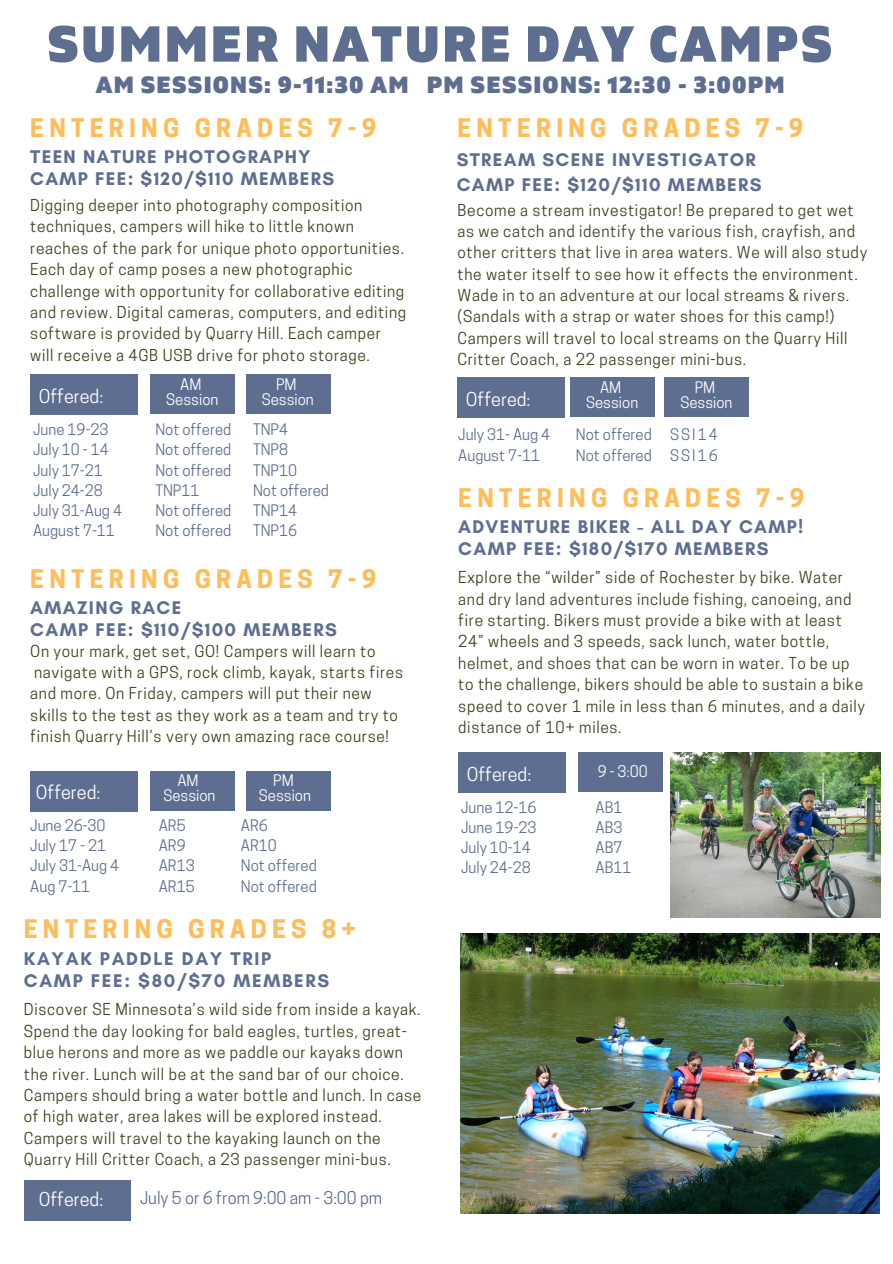
<style>
.page{position:relative;width:893px;height:1264px;background:#fff}
.page>*{position:absolute;margin:0;border:0;box-sizing:border-box;transform-origin:0 0}
.t1{font:900 50.4px "Gilam";letter-spacing:.05em;color:#5e6e90}
.t2{font:700 24px "Cooper Hewitt";letter-spacing:.22em;color:#ffbd59}
.t3{font:900 23.4px "Gilam";letter-spacing:.05em;color:#5e6e90}
.t4{font:700 18.75px/22.5px "Glacial Indifference";letter-spacing:.07em;color:#5e6e90}
.t5{font:700 18.75px/22.5px "Glacial Indifference";letter-spacing:.09em;color:#5e6e90}
.t6{font:18px "Cooper Hewitt";color:#fff}
.t7{font:16.5px "Cooper Hewitt";color:#5e6e90}
.t8{font:15.45px/21.3px "Cooper Hewitt";letter-spacing:.045em;color:#3f411e}
.t9{font:15px/20.2px "Cooper Hewitt";color:#5e6e90}
.t10{font:15px/14.5px "Cooper Hewitt";color:#fff;text-align:center}
.t11{font:15px/20.2px "Cooper Hewitt";letter-spacing:.13em;color:#5e6e90}
</style>
<div class="page">
<div style="left:30px;top:771px;width:107px;height:40px;background:#5e6e90"></div>
<div style="left:150px;top:771px;width:84px;height:39px;background:#5e6e90"></div>
<div style="left:246px;top:771px;width:85px;height:39px;background:#5e6e90"></div>
<div style="left:569px;top:377px;width:85px;height:40px;background:#5e6e90"></div>
<div style="left:664px;top:377px;width:84px;height:40px;background:#5e6e90"></div>
<div style="left:457px;top:377px;width:107px;height:40px;background:#5e6e90"></div>
<img style="left:670px;top:752px;width:210px;height:166px">
<div style="left:30px;top:374px;width:107px;height:40px;background:#5e6e90"></div>
<div style="left:150px;top:374px;width:84px;height:40px;background:#5e6e90"></div>
<div style="left:246px;top:374px;width:85px;height:40px;background:#5e6e90"></div>
<div style="left:458px;top:752px;width:107px;height:40px;background:#5e6e90"></div>
<div style="left:578px;top:752px;width:84px;height:39px;background:#5e6e90"></div>
<div style="left:24px;top:1179px;width:106px;height:41px;background:#5e6e90"></div>
<img style="left:461px;top:933px;width:418px;height:280px">
<h1 class="t1" style="left:47px;top:14px;width:786px">SUMMER NATURE DAY CAMPS</h1>
<h3 class="t3" style="left:96px;top:71px;width:690px">AM SESSIONS: 9-11:30 AM PM SESSIONS: 12:30 - 3:00PM</h3>
<h2 class="t2" style="left:30px;top:119px;width:347px">ENTERING GRADES 7-9</h2>
<p class="t4" style="left:30px;top:145px;width:305px">TEEN NATURE PHOTOGRAPHY<br>CAMP FEE: $120/$110 MEMBERS</p>
<p class="t8" style="left:30px;top:197px;width:377px">Digging deeper into photography composition techniques, campers will hike to little known reaches of the park for unique photo opportunities.<br>Each day of camp poses a new photographic challenge with opportunity for collaborative editing and review. Digital cameras, computers, and editing software is provided by Quarry Hill. Each camper will receive a 4GB USB drive for photo storage.</p>
<p class="t6" style="left:39px;top:390px;width:66px">Offered:</p>
<p class="t10" style="left:166px;top:379px;width:54px">AM<br>Session</p>
<p class="t9" style="left:155px;top:421px;width:77px">Not offered<br>Not offered<br>Not offered<br>TNP11<br>Not offered<br>Not offered</p>
<p class="t10" style="left:262px;top:379px;width:54px">PM<br>Session</p>
<p class="t9" style="left:33px;top:421px;width:90px">June 19-23<br>July 10 - 14<br>July 17-21<br>July 24-28<br>July 31-Aug 4<br>August 7-11</p>
<p class="t9" style="left:253px;top:421px;width:77px">TNP4<br>TNP8<br>TNP10<br>Not offered<br>TNP14<br>TNP16</p>
<h2 class="t2" style="left:30px;top:570px;width:347px">ENTERING GRADES 7-9</h2>
<p class="t4" style="left:30px;top:596px;width:308px">AMAZING RACE<br>CAMP FEE: $110/$100 MEMBERS</p>
<p class="t8" style="left:30px;top:642px;width:374px">On your mark, get set, GO! Campers will learn to navigate with a GPS, rock climb, kayak, starts fires and more. On Friday, campers will put their new skills to the test as they work as a team and try to finish Quarry Hill’s very own amazing race course!</p>
<p class="t6" style="left:36px;top:785px;width:66px">Offered:</p>
<p class="t10" style="left:163px;top:775px;width:54px">AM<br>Session</p>
<p class="t9" style="left:159px;top:817px;width:37px">AR5<br>AR9<br>AR13<br>AR15</p>
<p class="t10" style="left:259px;top:775px;width:54px">PM<br>Session</p>
<p class="t9" style="left:30px;top:817px;width:90px">June 26-30<br>July 17 - 21<br>July 31-Aug 4<br>Aug 7-11</p>
<p class="t9" style="left:241px;top:817px;width:77px">AR6<br>AR10<br>Not offered<br>Not offered</p>
<h2 class="t2" style="left:24px;top:919px;width:333px">ENTERING GRADES 8+</h2>
<p class="t5" style="left:24px;top:947px;width:307px">KAYAK PADDLE DAY TRIP<br>CAMP FEE: $80/$70 MEMBERS</p>
<p class="t8" style="left:24px;top:1000px;width:399px">Discover SE Minnesota’s wild side from inside a kayak.<br>Spend the day looking for bald eagles, turtles, great&shy;blue herons and more as we paddle our kayaks down the river. Lunch will be at the sand bar of our choice.<br>Campers should bring a water bottle and lunch. In case of high water, area lakes will be explored instead.<br>Campers will travel to the kayaking launch on the Quarry Hill Critter Coach, a 23 passenger mini-bus.</p>
<p class="t6" style="left:39px;top:1192px;width:66px">Offered:</p>
<p class="t7" style="left:140px;top:1191px;width:243px">July 5 or 6 from 9:00 am - 3:00 pm</p>
<h2 class="t2" style="left:457px;top:119px;width:347px">ENTERING GRADES 7-9</h2>
<p class="t4" style="left:456px;top:146px;width:306px;line-height:25.8px">STREAM SCENE INVESTIGATOR<br>CAMP FEE: $120/$110 MEMBERS</p>
<p class="t8" style="left:457px;top:201px;width:411px">Become a stream investigator! Be prepared to get wet as we catch and identify the various fish, crayfish, and other critters that live in area waters. We will also study the water itself to see how it effects the environment.<br>Wade in to an adventure at our local streams &amp; rivers. (Sandals with a strap or water shoes for this camp!)<br>Campers will travel to local streams on the Quarry Hill Critter Coach, a 22 passenger mini-bus.</p>
<p class="t6" style="left:466px;top:393px;width:66px">Offered:</p>
<p class="t10" style="left:586px;top:382px;width:54px">AM<br>Session</p>
<p class="t9" style="left:458px;top:426px;width:93px">July 31- Aug 4<br>August 7-11</p>
<p class="t10" style="left:680px;top:382px;width:54px">PM<br>Session</p>
<p class="t9" style="left:575px;top:426px;width:77px">Not offered<br>Not offered</p>
<p class="t11" style="left:670px;top:426px;width:49px">SSI14<br>SSI16</p>
<h2 class="t2" style="left:458px;top:488px;width:347px">ENTERING GRADES 7-9</h2>
<p class="t4" style="left:458px;top:515px;width:347px">ADVENTURE BIKER - ALL DAY CAMP!<br>CAMP FEE: $180/$170 MEMBERS</p>
<p class="t8" style="left:458px;top:569px;width:408px">Explore the “wilder” side of Rochester by bike. Water and dry land adventures include fishing, canoeing, and fire starting. Bikers must provide a bike with at least 24” wheels and 3 speeds, sack lunch, water bottle, helmet, and shoes that can be worn in water. To be up to the challenge, bikers should be able to sustain a bike speed to cover 1 mile in less than 6 minutes, and a daily distance of 10+ miles.</p>
<p class="t6" style="left:466px;top:767px;width:66px">Offered:</p>
<p class="t10" style="left:597px;top:765px;width:52px">9 - 3:00</p>
<p class="t9" style="left:595px;top:798px;width:37px">AB1<br>AB3<br>AB7<br>AB11</p>
<p class="t9" style="left:461px;top:798px;width:77px">June 12-16<br>June 19-23<br>July 10-14<br>July 24-28</p>
</div>
